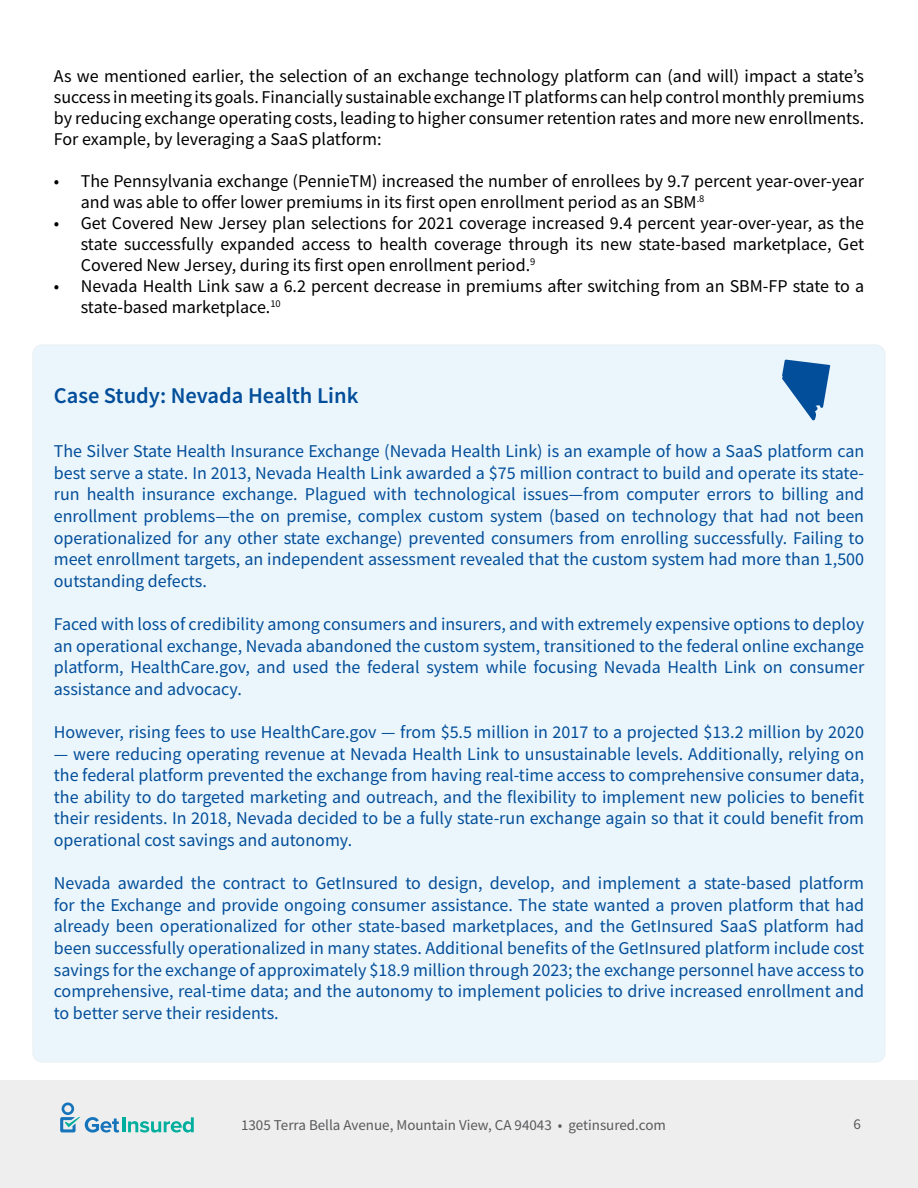
<style>
.page{position:relative;width:918px;height:1188px;background:#fff}
.page>*{position:absolute;margin:0;border:0;box-sizing:border-box;transform-origin:0 0}
.t1{font:600 22.5px "Source Sans Pro";color:#034e9a}
.t2{font:18px/21.6px "Source Sans Pro";color:#034e9a;text-align:justify}
.t3{font:18px/21px "Source Sans Pro";color:#000;text-align:justify}
.t4{font:15px "Source Sans Pro";color:#58595b}
</style>
<div class="page">
<div style="left:0;top:1080px;width:918px;height:108px;background:#eee"></div>
<div style="left:62px;top:1103px;width:12px;height:12px;border:3px solid #1674bb;border-radius:50%"></div>
<svg style="left:60px;top:1117px;width:59px;height:16px"></svg>
<hr style="left:122px;top:1117px;width:4px;height:15px;background:#00ae9d">
<svg style="left:128px;top:1117px;width:66px;height:16px"></svg>
<div style="left:33px;top:345px;width:852px;height:717px;background:#eaf6fb;border-radius:9px"></div>
<svg style="left:782px;top:360px;width:48px;height:60px"></svg>
<p class="t3" style="left:54px;top:65px;width:812px">As we mentioned earlier, the selection of an exchange technology platform can (and will) impact a state’s success in meeting its goals. Financially sustainable exchange IT platforms can help control monthly premiums by reducing exchange operating costs, leading to higher consumer retention rates and more new enrollments.<br>For example, by leveraging a SaaS platform:</p>
<p class="t3" style="left:81px;top:170px;width:785px;text-indent:-27px">• The Pennsylvania exchange (PennieTM) increased the number of enrollees by 9.7 percent year-over-year and was able to offer lower premiums in its first open enrollment period as an SBM<sup>.8</sup></p>
<p class="t3" style="left:81px;top:212px;width:785px;text-indent:-27px">• Get Covered New Jersey plan selections for 2021 coverage increased 9.4 percent year-over-year, as the state successfully expanded access to health coverage through its new state-based marketplace, Get Covered New Jersey, during its first open enrollment period.<sup>9</sup></p>
<p class="t3" style="left:81px;top:275px;width:785px;text-indent:-27px">• Nevada Health Link saw a 6.2 percent decrease in premiums after switching from an SBM-FP state to a state-based marketplace.<sup>10</sup></p>
<p class="t1" style="left:54px;top:381px;width:306px">Case Study: Nevada Health Link</p>
<p class="t2" style="left:54px;top:440px;width:812px">The Silver State Health Insurance Exchange (Nevada Health Link) is an example of how a SaaS platform can best serve a state. In 2013, Nevada Health Link awarded a $75 million contract to build and operate its state&shy;run health insurance exchange. Plagued with technological issues—from computer errors to billing and enrollment problems—the on premise, complex custom system (based on technology that had not been operationalized for any other state exchange) prevented consumers from enrolling successfully. Failing to meet enrollment targets, an independent assessment revealed that the custom system had more than 1,500 outstanding defects.</p>
<p class="t2" style="left:54px;top:613px;width:812px">Faced with loss of credibility among consumers and insurers, and with extremely expensive options to deploy an operational exchange, Nevada abandoned the custom system, transitioned to the federal online exchange platform, HealthCare.gov, and used the federal system while focusing Nevada Health Link on consumer assistance and advocacy.</p>
<p class="t2" style="left:54px;top:721px;width:812px">However, rising fees to use HealthCare.gov — from $5.5 million in 2017 to a projected $13.2 million by 2020</p>
<p class="t2" style="left:54px;top:743px;width:812px">— were reducing operating revenue at Nevada Health Link to unsustainable levels. Additionally, relying on the federal platform prevented the exchange from having real-time access to comprehensive consumer data, the ability to do targeted marketing and outreach, and the flexibility to implement new policies to benefit their residents. In 2018, Nevada decided to be a fully state-run exchange again so that it could benefit from operational cost savings and autonomy.</p>
<p class="t2" style="left:54px;top:872px;width:812px">Nevada awarded the contract to GetInsured to design, develop, and implement a state-based platform for the Exchange and provide ongoing consumer assistance. The state wanted a proven platform that had already been operationalized for other state-based marketplaces, and the GetInsured SaaS platform had been successfully operationalized in many states. Additional benefits of the GetInsured platform include cost savings for the exchange of approximately $18.9 million through 2023; the exchange personnel have access to comprehensive, real-time data; and the autonomy to implement policies to drive increased enrollment and to better serve their residents.</p>
<p class="t4" style="left:241px;top:1116px;width:426px">1305 Terra Bella Avenue, Mountain View, CA 94043 • getinsured.com</p>
<p class="t4" style="left:853px;top:1114px;width:9px">6</p>
</div>
